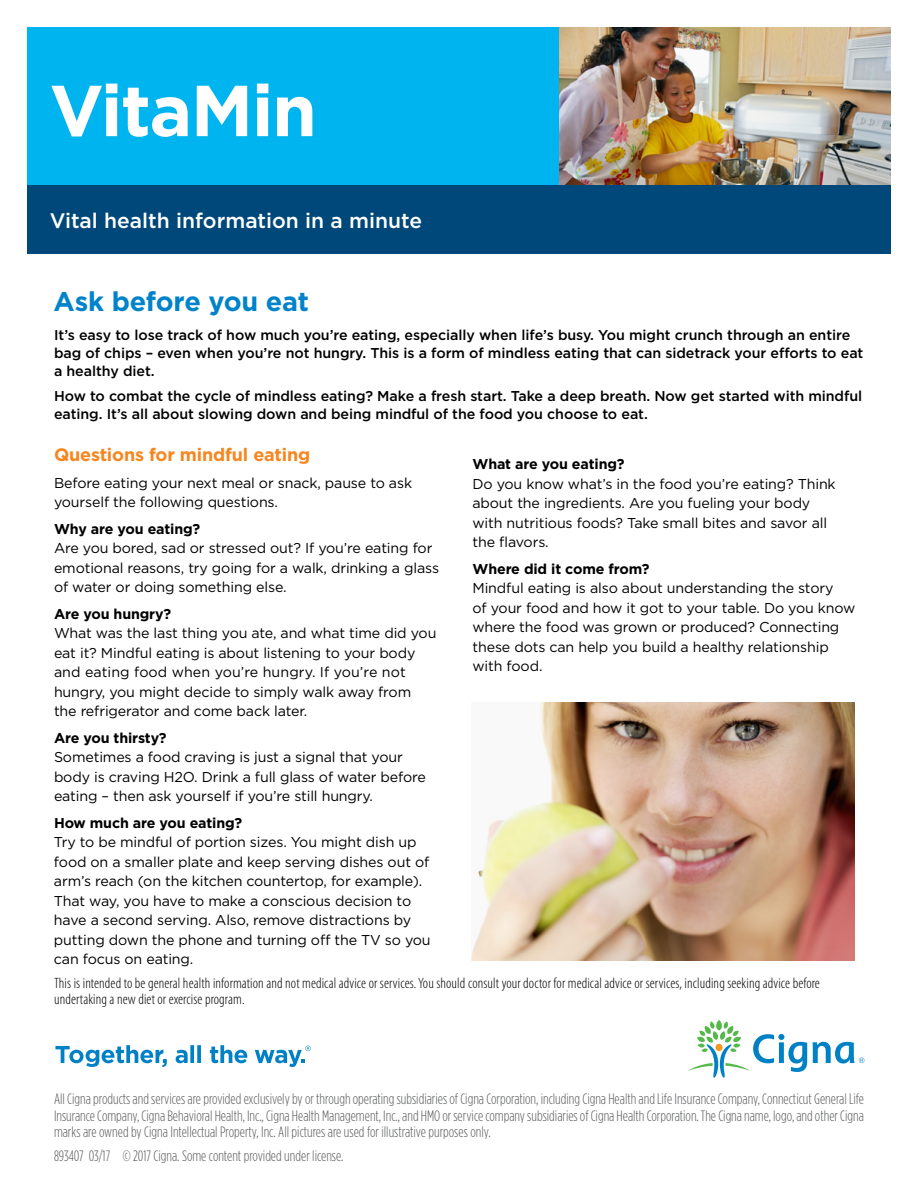
<style>
.page{position:relative;width:918px;height:1188px;background:#fff}
.page>*{position:absolute;margin:0;border:0;box-sizing:border-box;transform-origin:0 0}
.t1{font:700 72px "Gotham";letter-spacing:-.02em;color:#fff}
.t2{font:700 27px "Gotham";letter-spacing:-.01em;color:#0083ca}
.t3{font:500 21px "Gotham";color:#fff}
.t4{font:700 18px "Gotham";letter-spacing:-.01em;color:#f6861f}
.t5{font:300 15px/16.5px "Gotham Condensed";color:#58595b;text-align:justify}
.t6{font:300 condensed 15px/16.5px "Myriad Pro";letter-spacing:.01em;color:#000}
.t7{font:14.25px/19.5px "Gotham";letter-spacing:-.01em;color:#000}
.t8{font:500 14.25px/18px "Gotham";letter-spacing:-.005em;color:#000}
.t9{font:700 14.25px "Gotham";letter-spacing:-.01em;color:#000}
</style>
<div class="page">
<img style="left:558px;top:27px;width:333px;height:158px">
<div style="left:27px;top:27px;width:531px;height:158px;background:#00b5ef"></div>
<div style="left:27px;top:185px;width:864px;height:69px;background:#00487a"></div>
<img style="left:472px;top:702px;width:382px;height:258px">
<svg style="left:55px;top:1045px;width:112px;height:22px"></svg>
<svg style="left:176px;top:1045px;width:25px;height:18px"></svg>
<svg style="left:210px;top:1045px;width:37px;height:18px"></svg>
<svg style="left:255px;top:1046px;width:56px;height:21px"></svg>
<svg style="left:688px;top:1020px;width:176px;height:58px"></svg>
<h1 class="t1" style="left:50px;top:69px;width:269px">VitaMin</h1>
<h3 class="t3" style="left:50px;top:207px;width:374px">Vital health information in a minute</h3>
<h2 class="t2" style="left:53px;top:286px;width:257px">Ask before you eat</h2>
<p class="t8" style="left:54px;top:326px;width:811px">It’s easy to lose track of how much you’re eating, especially when life’s busy. You might crunch through an entire bag of chips – even when you’re not hungry. This is a form of mindless eating that can sidetrack your efforts to eat a healthy diet.</p>
<p class="t8" style="left:54px;top:387px;width:810px">How to combat the cycle of mindless eating? Make a fresh start. Take a deep breath. Now get started with mindful eating. It’s all about slowing down and being mindful of the food you choose to eat.</p>
<p class="t4" style="left:54px;top:445px;width:258px">Questions for mindful eating</p>
<p class="t7" style="left:54px;top:473px;width:360px">Before eating your next meal or snack, pause to ask yourself the following questions.</p>
<p class="t9" style="left:54px;top:521px;width:148px">Why are you eating?</p>
<p class="t7" style="left:54px;top:538px;width:387px">Are you bored, sad or stressed out? If you’re eating for emotional reasons, try going for a walk, drinking a glass of water or doing something else.</p>
<p class="t9" style="left:54px;top:606px;width:119px">Are you hungry?</p>
<p class="t7" style="left:54px;top:623px;width:384px">What was the last thing you ate, and what time did you eat it? Mindful eating is about listening to your body and eating food when you’re hungry. If you’re not hungry, you might decide to simply walk away from the refrigerator and come back later.</p>
<p class="t9" style="left:54px;top:730px;width:114px">Are you thirsty?</p>
<p class="t7" style="left:54px;top:747px;width:373px">Sometimes a food craving is just a signal that your body is craving H2O. Drink a full glass of water before eating – then ask yourself if you’re still hungry.</p>
<p class="t9" style="left:54px;top:815px;width:190px">How much are you eating?</p>
<p class="t7" style="left:54px;top:832px;width:378px">Try to be mindful of portion sizes. You might dish up food on a smaller plate and keep serving dishes out of arm’s reach (on the kitchen countertop, for example).<br>That way, you have to make a conscious decision to have a second serving. Also, remove distractions by putting down the phone and turning off the TV so you can focus on eating.</p>
<p class="t9" style="left:472px;top:456px;width:154px">What are you eating?</p>
<p class="t7" style="left:472px;top:474px;width:365px">Do you know what’s in the food you’re eating? Think about the ingredients. Are you fueling your body with nutritious foods? Take small bites and savor all the flavors.</p>
<p class="t9" style="left:472px;top:561px;width:178px">Where did it come from?</p>
<p class="t7" style="left:472px;top:578px;width:385px">Mindful eating is also about understanding the story<br>of your food and how it got to your table. Do you know where the food was grown or produced? Connecting these dots can help you build a healthy relationship with food.</p>
<p class="t6" style="left:54px;top:975px;width:767px">This is intended to be general health information and not medical advice or services. You should consult your doctor for medical advice or services, including seeking advice before undertaking a new diet or exercise program.</p>
<p class="t5" style="left:54px;top:1091px;width:812px">All Cigna products and services are provided exclusively by or through operating subsidiaries of Cigna Corporation, including Cigna Health and Life Insurance Company, Connecticut General Life Insurance Company, Cigna Behavioral Health, Inc., Cigna Health Management, Inc., and HMO or service company subsidiaries of Cigna Health Corporation. The Cigna name, logo, and other Cigna marks are owned by Cigna Intellectual Property, Inc. All pictures are used for illustrative purposes only.</p>
<p class="t5" style="left:54px;top:1147px;width:291px">893407 03/17 © 2017 Cigna. Some content provided under license.</p>
</div>
